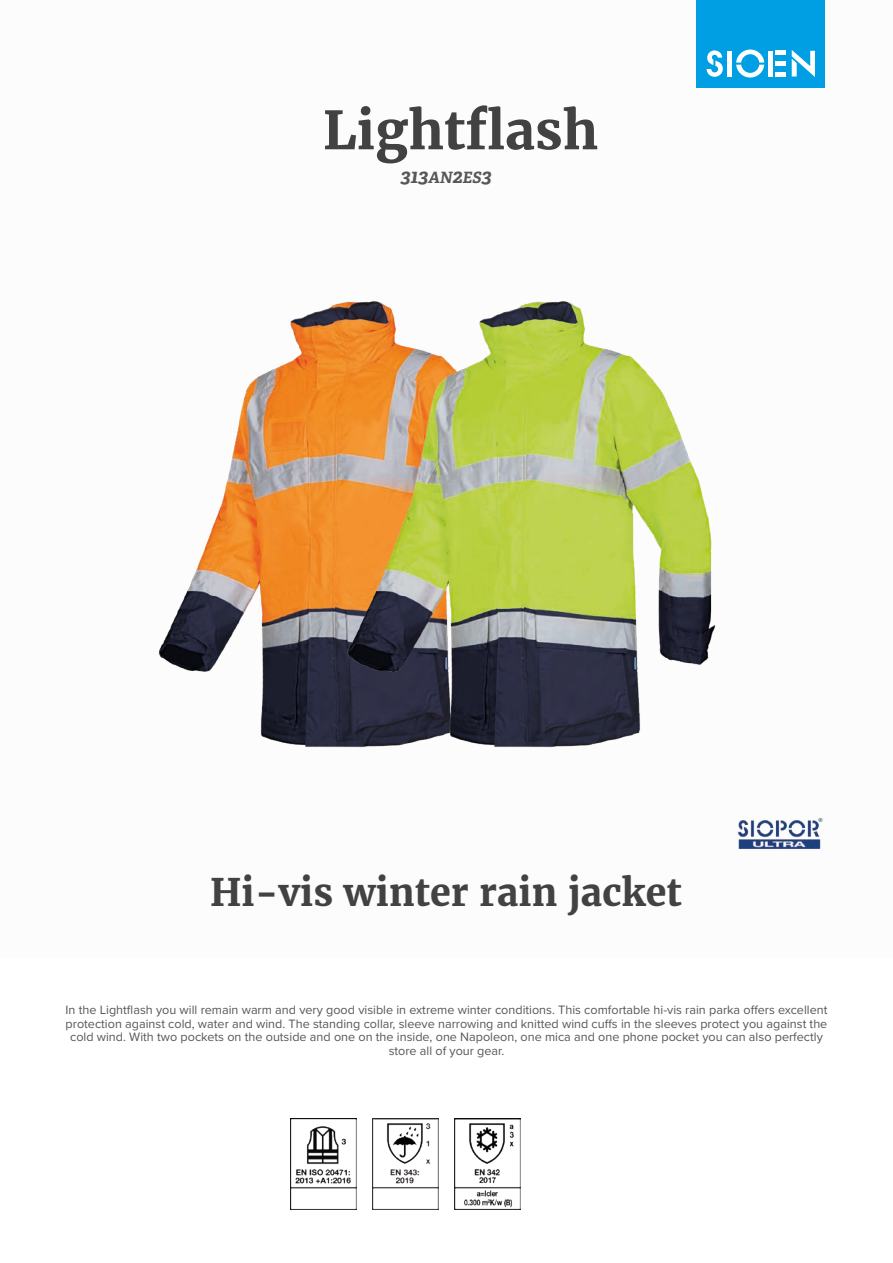
<style>
.page{position:relative;width:893px;height:1263px;background:#fff}
.page>*{position:absolute;margin:0;border:0;box-sizing:border-box;transform-origin:0 0}
.t1{font:700 52.5px "Merriweather";color:#424243}
.t2{font:700 37.5px "Merriweather";color:#424243}
.t3{font:italic 700 19.5px "Adelle";color:#575756}
.t4{font:12.6px/13.6px "Proxima Nova";color:#575756;text-align:center}
.s1{font-size:15.6px}
</style>
<div class="page">
<div style="left:697px;top:0;width:128px;height:88px;background:#009fe3"></div>
<svg style="left:707px;top:50px;width:16px;height:27px"></svg>
<svg style="left:736px;top:50px;width:28px;height:28px"></svg>
<div style="left:727px;top:51px;width:5px;height:26px;background:#fff"></div>
<div style="left:768px;top:51px;width:5px;height:26px;background:#fff"></div>
<div style="left:775px;top:72px;width:11px;height:5px;background:#fff"></div>
<div style="left:775px;top:61px;width:11px;height:5px;background:#fff"></div>
<hr style="left:775px;top:51px;width:11px;height:4px;background:#fff">
<svg style="left:792px;top:50px;width:23px;height:27px"></svg>
<img style="left:783px;top:817px;width:40px;height:32px">
<img style="left:290px;top:1118px;width:66px;height:92px">
<img style="left:372px;top:1118px;width:67px;height:92px">
<img style="left:454px;top:1118px;width:67px;height:92px">
<img style="left:159px;top:318px;width:139px;height:427px">
<img style="left:298px;top:301px;width:485px;height:548px">
<h1 class="t1" style="left:323px;top:95px;width:277px">Lightflash</h1>
<h3 class="t3" style="left:400px;top:164px;width:93px">313<span class="s1">AN</span>2<span class="s1">ES</span>3</h3>
<h2 class="t2" style="left:210px;top:867px;width:473px">Hi-vis winter rain jacket</h2>
<p class="t4" style="left:66px;top:1002px;width:763px">In the Lightflash you will remain warm and very good visible in extreme winter conditions. This comfortable hi-vis rain parka offers excellent protection against cold, water and wind. The standing collar, sleeve narrowing and knitted wind cuffs in the sleeves protect you against the cold wind. With two pockets on the outside and one on the inside, one Napoleon, one mica and one phone pocket you can also perfectly store all of your gear.</p>
</div>
